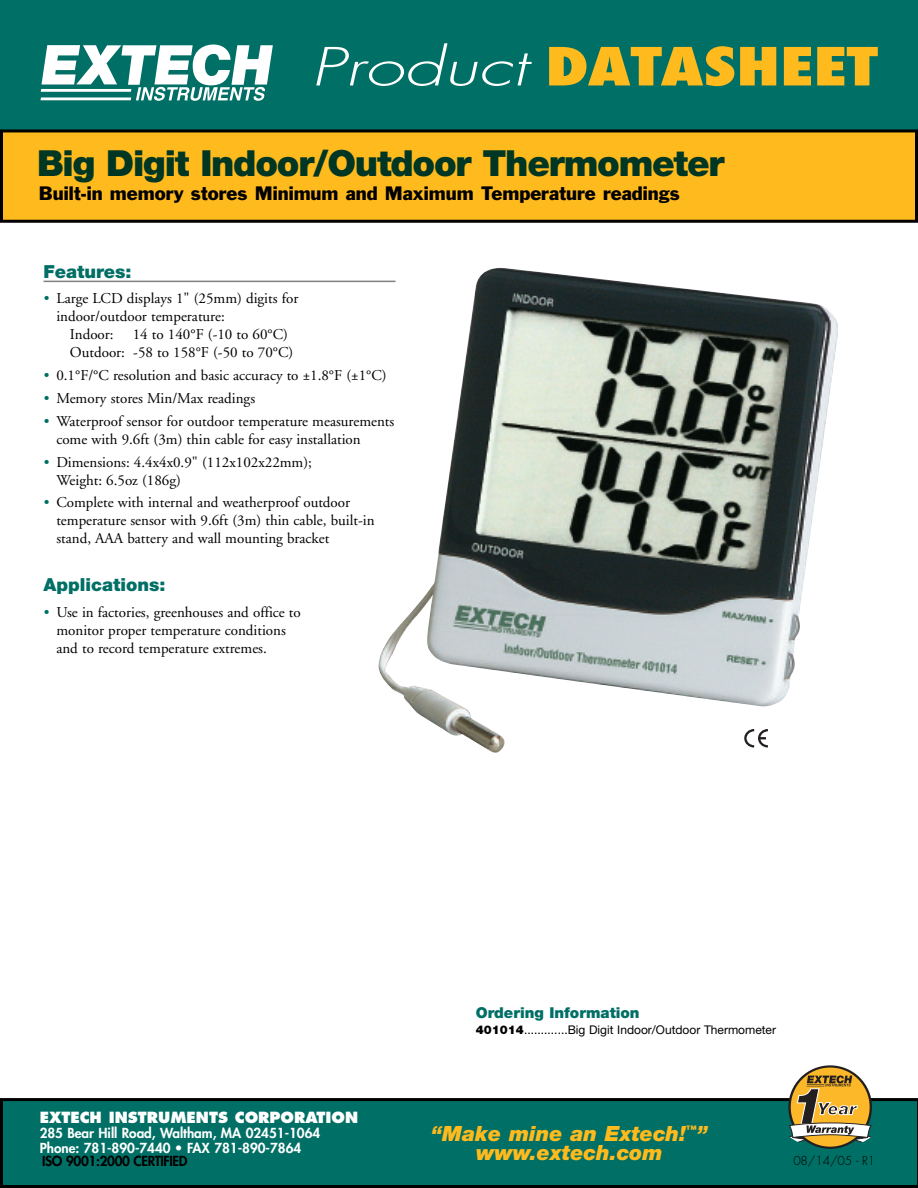
<style>
.page{position:relative;width:918px;height:1188px;background:#fff}
.page>*{position:absolute;margin:0;border:0;box-sizing:border-box;transform-origin:0 0}
.t1{font:800 condensed 51.15px "Futura";color:#ffba1d;scale:1.4 1}
.t2{font:900 36px "Helvetica Neue";letter-spacing:-.035em;color:#003624}
.t3{font:italic 900 21px/19.5px "Helvetica Neue";color:#ffba1d;text-align:center}
.t4{font:18px "Franklin Gothic";color:#000}
.t5{font:900 18px "Helvetica Neue";color:#006f65}
.t6{font:15px/18px "Adobe Garamond";color:#000}
.t7{font:800 15px "Futura";color:#fff}
.t8{font:900 15px "Helvetica Neue";color:#006f65}
.t9{font:800 13.5px/15px "Futura";color:#fff}
.t10{font:800 13.5px "Futura";letter-spacing:-.025em;color:#000}
.t11{font:12px "Helvetica Neue";color:#000}
.t12{font:300 12px "Futura";letter-spacing:-.015em;color:#000}
.s1{font-weight:300;font-style:italic;font-stretch:normal;color:#fff}
.s2{color:#006f65}
.s3{font-weight:900}
</style>
<div class="page">
<svg style="left:0;top:1098px;width:918px;height:90px;background:#00675d"></svg>
<hr style="left:44px;top:281px;width:352px;height:1px;background:#808080">
<div style="left:0;top:0;width:918px;height:129px;background:#006f65"></div>
<svg style="left:41px;top:45px;width:232px;height:56px"></svg>
<div style="left:2px;top:131px;width:914px;height:90px;background:#ffba1d"></div>
<div style="left:0;top:129px;width:918px;height:94px;border:3px solid #000"></div>
<img style="left:378px;top:267px;width:460px;height:486px">
<svg style="left:790px;top:1066px;width:81px;height:82px"></svg>
<svg style="left:784px;top:1075px;width:92px;height:71px"></svg>
<svg style="left:744px;top:729px;width:24px;height:19px"></svg>
<h1 class="t1" style="left:310px;top:38px;width:407px"><span class="s1">Product</span> DATASHEET</h1>
<h2 class="t2" style="left:37px;top:150px;width:689px">Big Digit Indoor/Outdoor Thermometer</h2>
<p class="t4" style="left:39px;top:186px;width:643px">Built-in memory stores Minimum and Maximum Temperature readings</p>
<p class="t5" style="left:44px;top:265px;width:90px">Features:</p>
<p class="t6" style="left:44px;top:291px;width:256px"><span class="s2">•</span> Large LCD displays 1" (25mm) digits for</p>
<p class="t6" style="left:56px;top:309px;width:170px">indoor/outdoor temperature:</p>
<p class="t6" style="left:70px;top:327px;width:45px">Indoor:</p>
<p class="t6" style="left:70px;top:327px;width:225px;text-indent:63px">14 to 140°F (-10 to 60°C)<br>Outdoor: -58 to 158°F (-50 to 70°C)</p>
<p class="t6" style="left:44px;top:368px;width:344px"><span class="s2">•</span> 0.1°F/°C resolution and basic accuracy to ±1.8°F (±1°C)</p>
<p class="t6" style="left:44px;top:390px;width:213px"><span class="s2">•</span> Memory stores Min/Max readings</p>
<p class="t6" style="left:56px;top:413px;width:340px;text-indent:-13px"><span class="s2">•</span> Waterproof sensor for outdoor temperature measurements come with 9.6ft (3m) thin cable for easy installation</p>
<p class="t6" style="left:56px;top:454px;width:257px;text-indent:-13px"><span class="s2">•</span> Dimensions: 4.4x4x0.9" (112x102x22mm);<br>Weight: 6.5oz (186g)</p>
<p class="t6" style="left:56px;top:495px;width:320px;text-indent:-13px"><span class="s2">•</span> Complete with internal and weatherproof outdoor temperature sensor with 9.6ft (3m) thin cable, built-in stand, AAA battery and wall mounting bracket</p>
<p class="t5" style="left:44px;top:578px;width:124px">Applications:</p>
<p class="t6" style="left:56px;top:604px;width:246px;text-indent:-13px"><span class="s2">•</span> Use in factories, greenhouses and office to monitor proper temperature conditions and to record temperature extremes.</p>
<p class="t7" style="left:40px;top:1111px;width:320px">EXTECH INSTRUMENTS CORPORATION</p>
<p class="t9" style="left:40px;top:1126px;width:282px">285 Bear Hill Road, Waltham, MA 02451-1064<br>Phone: 781-890-7440 • FAX 781-890-7864</p>
<p class="t10" style="left:42px;top:1155px;width:147px">ISO 9001:2000 CERTIFIED</p>
<p class="t8" style="left:476px;top:1008px;width:165px">Ordering Information</p>
<p class="t11" style="left:476px;top:1026px;width:302px"><span class="s3">401014</span>.............Big Digit Indoor/Outdoor Thermometer</p>
<h3 class="t3" style="left:431px;top:1125px;width:278px">“Make mine an Extech!<sup>™</sup>” www.extech.com</h3>
<p class="t12" style="left:793px;top:1155px;width:83px">08/14/05 - R1</p>
</div>
